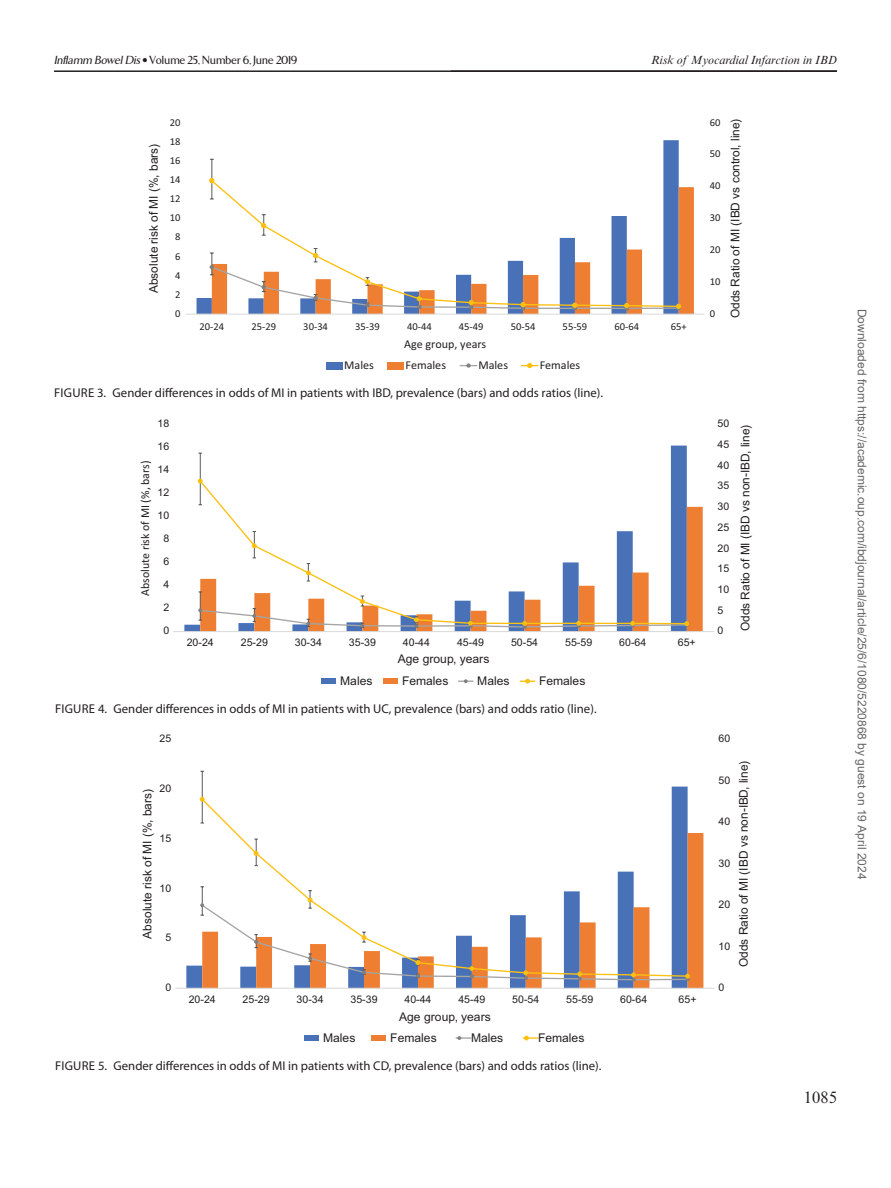
<style>
.page{position:relative;width:891px;height:1188px;background:#fff}
.page>*{position:absolute;margin:0;border:0;box-sizing:border-box;transform-origin:0 0}
.t1{font:16.5px "Times New Roman MT Std";color:#231f20}
.t2{font:12.75px "Myriad Pro";color:#231f20}
.t3{font:12px "Arial";color:#231f20}
.t4{font:12px "Arial";color:#666}
.t5{font:12px "Calibri";color:#231f20}
.t6{font:500 12px "TF Arrow";color:#231f20}
.t7{font:italic 12px "Times New Roman MT Std";color:#231f20}
.t8{font:10.5px "Arial";letter-spacing:.005em;color:#231f20}
.t9{font:10.5px "Calibri";letter-spacing:.005em;color:#231f20}
.s1{font-style:italic}
</style>
<div class="page">
<hr style="left:54px;top:70px;width:783px;height:2px;background:#231f20">
<svg style="left:184px;top:446px;width:503px;height:185px"></svg>
<svg style="left:200px;top:507px;width:503px;height:124px;background:#df905e"></svg>
<hr style="left:173px;top:631px;width:541px;height:1px;background:#d9d9d8">
<hr style="left:200px;top:453px;width:1px;height:52px;background:#5a5a5a">
<svg style="left:198px;top:479px;width:490px;height:113px"></svg>
<svg style="left:198px;top:479px;width:4px;height:4px"></svg>
<svg style="left:252px;top:531px;width:5px;height:28px"></svg>
<svg style="left:306px;top:563px;width:5px;height:19px"></svg>
<svg style="left:198px;top:592px;width:491px;height:37px"></svg>
<div style="left:321px;top:678px;width:15px;height:6px;background:#4871b8"></div>
<div style="left:383px;top:678px;width:15px;height:6px;background:#ee7e31"></div>
<svg style="left:458px;top:679px;width:15px;height:4px"></svg>
<svg style="left:520px;top:679px;width:15px;height:5px"></svg>
<svg style="left:186px;top:787px;width:502px;height:201px"></svg>
<svg style="left:202px;top:833px;width:501px;height:155px;fill:#ee7e31"></svg>
<hr style="left:175px;top:988px;width:540px;height:1px;background:#d9d9d8">
<hr style="left:202px;top:771px;width:1px;height:52px;background:#5a5a5a">
<svg style="left:200px;top:797px;width:489px;height:89px"></svg>
<svg style="left:200px;top:797px;width:5px;height:5px"></svg>
<svg style="left:254px;top:839px;width:4px;height:27px"></svg>
<svg style="left:200px;top:886px;width:490px;height:96px"></svg>
<div style="left:304px;top:1035px;width:15px;height:6px;background:#4871b8"></div>
<div style="left:371px;top:1035px;width:15px;height:6px;background:#ee7e31"></div>
<svg style="left:456px;top:1036px;width:15px;height:4px"></svg>
<svg style="left:523px;top:1036px;width:15px;height:4px"></svg>
<svg style="left:197px;top:140px;width:482px;height:174px"></svg>
<svg style="left:212px;top:187px;width:482px;height:127px;fill:#ee7e31"></svg>
<hr style="left:186px;top:314px;width:519px;height:1px;background:#d9d9d8">
<hr style="left:211px;top:159px;width:1px;height:40px;background:#5a5a5a">
<svg style="left:210px;top:179px;width:470px;height:69px"></svg>
<svg style="left:209px;top:178px;width:5px;height:5px"></svg>
<svg style="left:261px;top:214px;width:5px;height:22px"></svg>
<svg style="left:210px;top:248px;width:471px;height:63px"></svg>
<div style="left:326px;top:362px;width:17px;height:7px;background:#4871b8"></div>
<div style="left:387px;top:362px;width:17px;height:7px;background:#ee7e31"></div>
<svg style="left:460px;top:363px;width:17px;height:5px"></svg>
<svg style="left:522px;top:363px;width:16px;height:5px"></svg>
<p class="t6" style="left:54px;top:54px;width:245px"><span class="s1">Inflamm BowelDis</span>• Volume 25, Number 6, June 2019</p>
<p class="t7" style="left:651px;top:54px;width:188px">Risk of Myocardial Infarction in IBD</p>
<p class="t3" style="left:145px;top:293px;width:151px;rotate:-90deg">Absolute risk of MI (%, bars)</p>
<p class="t9" style="left:170px;top:116px;width:12px">20</p>
<p class="t9" style="left:170px;top:135px;width:12px">18</p>
<p class="t9" style="left:170px;top:154px;width:12px">16</p>
<p class="t9" style="left:170px;top:173px;width:12px">14</p>
<p class="t9" style="left:170px;top:192px;width:12px">12</p>
<p class="t9" style="left:170px;top:211px;width:12px">10</p>
<p class="t9" style="left:175px;top:230px;width:7px">8</p>
<p class="t9" style="left:175px;top:250px;width:7px">6</p>
<p class="t9" style="left:175px;top:269px;width:7px">4</p>
<p class="t9" style="left:175px;top:288px;width:7px">2</p>
<p class="t9" style="left:175px;top:307px;width:7px">0</p>
<p class="t9" style="left:200px;top:320px;width:26px">20-24</p>
<p class="t9" style="left:251px;top:320px;width:26px">25-29</p>
<p class="t9" style="left:303px;top:320px;width:26px">30-34</p>
<p class="t9" style="left:355px;top:320px;width:26px">35-39</p>
<p class="t9" style="left:407px;top:320px;width:26px">40-44</p>
<p class="t9" style="left:459px;top:320px;width:26px">45-49</p>
<p class="t9" style="left:511px;top:320px;width:26px">50-54</p>
<p class="t9" style="left:563px;top:320px;width:26px">55-59</p>
<p class="t9" style="left:614px;top:320px;width:26px">60-64</p>
<p class="t9" style="left:671px;top:320px;width:17px">65+</p>
<p class="t5" style="left:404px;top:336px;width:83px">Age group, years</p>
<p class="t5" style="left:344px;top:358px;width:31px">Males</p>
<p class="t5" style="left:406px;top:358px;width:42px">Females</p>
<p class="t5" style="left:478px;top:358px;width:31px">Males</p>
<p class="t5" style="left:540px;top:358px;width:42px">Females</p>
<p class="t2" style="left:54px;top:385px;width:551px">FIGURE 3. Gender differences in odds of MI in patients with IBD, prevalence (bars) and odds ratios (line).</p>
<p class="t8" style="left:158px;top:416px;width:13px">18</p>
<p class="t8" style="left:158px;top:439px;width:13px">16</p>
<p class="t5" style="left:138px;top:596px;width:137px;rotate:-90deg">Absolute risk of MI (%, bars)</p>
<p class="t8" style="left:158px;top:462px;width:13px">14</p>
<p class="t8" style="left:158px;top:485px;width:13px">12</p>
<p class="t8" style="left:158px;top:508px;width:13px">10</p>
<p class="t8" style="left:164px;top:532px;width:7px">8</p>
<p class="t8" style="left:164px;top:555px;width:7px">6</p>
<p class="t8" style="left:164px;top:578px;width:7px">4</p>
<p class="t8" style="left:164px;top:601px;width:7px">2</p>
<p class="t8" style="left:164px;top:624px;width:7px">0</p>
<p class="t8" style="left:187px;top:635px;width:29px">20-24</p>
<p class="t8" style="left:241px;top:635px;width:29px">25-29</p>
<p class="t8" style="left:295px;top:635px;width:29px">30-34</p>
<p class="t8" style="left:349px;top:635px;width:29px">35-39</p>
<p class="t8" style="left:403px;top:635px;width:29px">40-44</p>
<p class="t8" style="left:457px;top:635px;width:29px">45-49</p>
<p class="t8" style="left:511px;top:635px;width:29px">50-54</p>
<p class="t8" style="left:565px;top:635px;width:29px">55-59</p>
<p class="t8" style="left:619px;top:635px;width:29px">60-64</p>
<p class="t8" style="left:678px;top:635px;width:19px">65+</p>
<p class="t3" style="left:398px;top:650px;width:93px">Age group, years</p>
<p class="t3" style="left:340px;top:673px;width:34px">Males</p>
<p class="t3" style="left:402px;top:673px;width:48px">Females</p>
<p class="t3" style="left:477px;top:673px;width:34px">Males</p>
<p class="t3" style="left:539px;top:673px;width:48px">Females</p>
<p class="t2" style="left:55px;top:701px;width:543px">FIGURE 4. Gender differences in odds of MI in patients with UC, prevalence (bars) and odds ratio (line).</p>
<p class="t8" style="left:160px;top:731px;width:13px">25</p>
<p class="t8" style="left:160px;top:781px;width:13px">20</p>
<p class="t3" style="left:139px;top:939px;width:151px;rotate:-90deg">Absolute risk of MI (%, bars)</p>
<p class="t8" style="left:160px;top:831px;width:13px">15</p>
<p class="t8" style="left:160px;top:881px;width:13px">10</p>
<p class="t8" style="left:166px;top:930px;width:7px">5</p>
<p class="t8" style="left:166px;top:980px;width:7px">0</p>
<p class="t8" style="left:189px;top:992px;width:29px">20-24</p>
<p class="t8" style="left:243px;top:992px;width:29px">25-29</p>
<p class="t8" style="left:297px;top:992px;width:29px">30-34</p>
<p class="t8" style="left:351px;top:992px;width:29px">35-39</p>
<p class="t8" style="left:404px;top:992px;width:29px">40-44</p>
<p class="t8" style="left:458px;top:992px;width:29px">45-49</p>
<p class="t8" style="left:512px;top:992px;width:29px">50-54</p>
<p class="t8" style="left:566px;top:992px;width:29px">55-59</p>
<p class="t8" style="left:620px;top:992px;width:29px">60-64</p>
<p class="t8" style="left:679px;top:992px;width:19px">65+</p>
<p class="t3" style="left:399px;top:1008px;width:93px">Age group, years</p>
<p class="t3" style="left:323px;top:1029px;width:34px">Males</p>
<p class="t3" style="left:390px;top:1029px;width:48px">Females</p>
<p class="t3" style="left:471px;top:1029px;width:34px">Males</p>
<p class="t3" style="left:538px;top:1029px;width:48px">Females</p>
<p class="t2" style="left:55px;top:1058px;width:548px">FIGURE 5. Gender differences in odds of MI in patients with CD, prevalence (bars) and odds ratios (line).</p>
<p class="t9" style="left:710px;top:116px;width:12px">60</p>
<p class="t9" style="left:710px;top:147px;width:12px">50</p>
<p class="t9" style="left:710px;top:179px;width:12px">40</p>
<p class="t9" style="left:710px;top:211px;width:12px">30</p>
<p class="t9" style="left:710px;top:243px;width:12px">20</p>
<p class="t9" style="left:710px;top:275px;width:12px">10</p>
<p class="t9" style="left:710px;top:307px;width:7px">0</p>
<p class="t3" style="left:727px;top:318px;width:201px;rotate:-90deg">Odds Ratio of MI (IBD vs control, line)</p>
<p class="t8" style="left:718px;top:416px;width:13px">50</p>
<p class="t8" style="left:718px;top:437px;width:13px">45</p>
<p class="t8" style="left:718px;top:458px;width:13px">40</p>
<p class="t8" style="left:718px;top:479px;width:13px">35</p>
<p class="t8" style="left:718px;top:499px;width:13px">30</p>
<p class="t8" style="left:718px;top:520px;width:13px">25</p>
<p class="t8" style="left:718px;top:541px;width:13px">20</p>
<p class="t8" style="left:718px;top:561px;width:13px">15</p>
<p class="t8" style="left:718px;top:582px;width:13px">10</p>
<p class="t8" style="left:718px;top:603px;width:7px">5</p>
<p class="t8" style="left:718px;top:624px;width:7px">0</p>
<p class="t3" style="left:737px;top:631px;width:208px;rotate:-90deg">Odds Ratio of MI (IBD vs non-IBD, line)</p>
<p class="t8" style="left:719px;top:731px;width:13px">60</p>
<p class="t8" style="left:719px;top:773px;width:13px">50</p>
<p class="t8" style="left:719px;top:814px;width:13px">40</p>
<p class="t8" style="left:719px;top:856px;width:13px">30</p>
<p class="t8" style="left:719px;top:897px;width:13px">20</p>
<p class="t8" style="left:719px;top:939px;width:13px">10</p>
<p class="t8" style="left:719px;top:980px;width:7px">0</p>
<p class="t3" style="left:735px;top:967px;width:208px;rotate:-90deg">Odds Ratio of MI (IBD vs non-IBD, line)</p>
<p class="t4" style="left:866px;top:309px;width:572px;rotate:90deg">Downloaded from https://academic.oup.com/ibdjournal/article/25/6/1080/5220868 by guest on 19 April 2024</p>
<p class="t1" style="left:804px;top:1088px;width:34px">1085</p>
</div>
